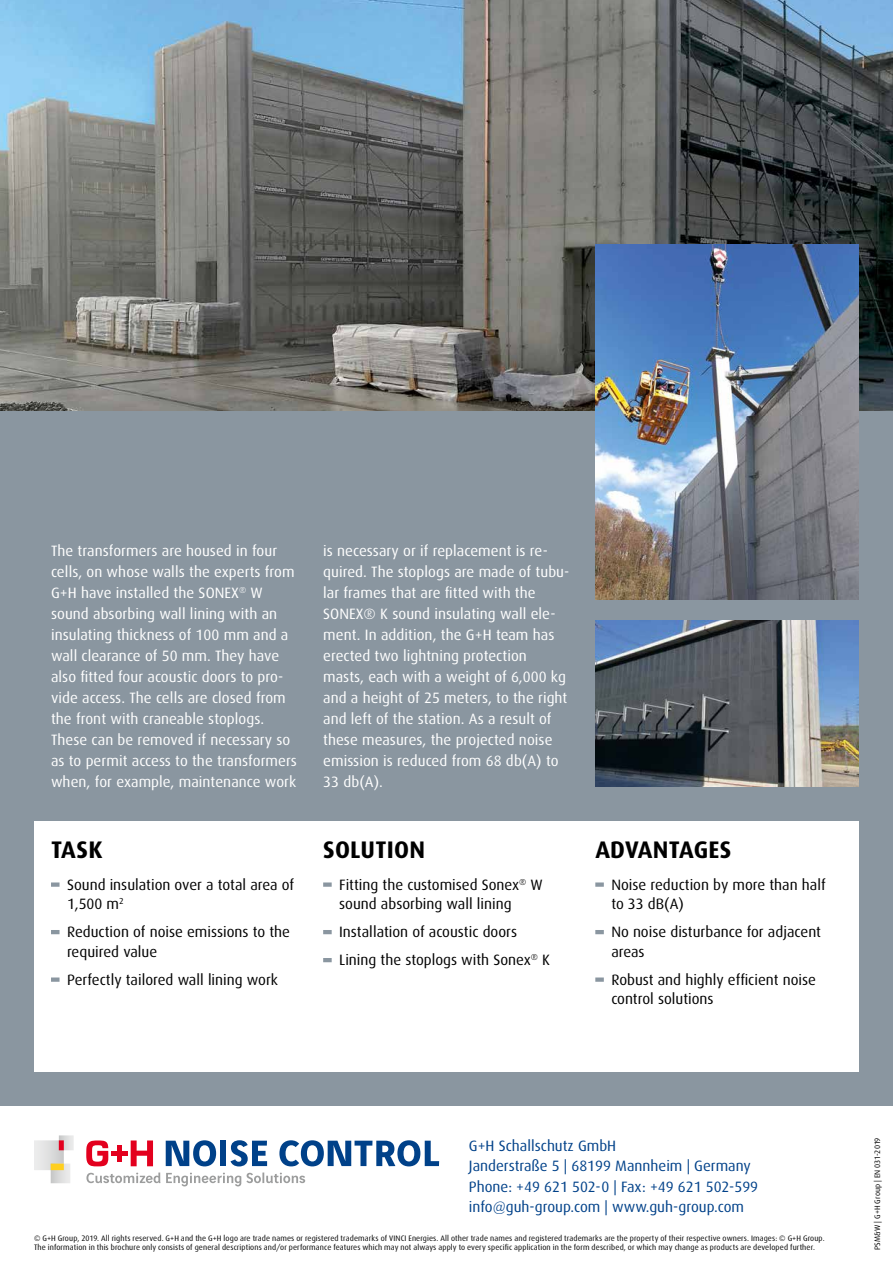
<style>
.page{position:relative;width:893px;height:1263px;background:#fff}
.page>*{position:absolute;margin:0;border:0;box-sizing:border-box;transform-origin:0 0}
.t1{font:700 24px "Dax";letter-spacing:.01em;color:#000}
.t2{font:15px/21px "Dax";letter-spacing:.005em;color:#fff}
.t3{font:15px/19.5px "Dax";color:#000}
.t4{font:15px/20.2px "Dax";color:#004189}
.t5{font:7.95px/9px "Dax";letter-spacing:.015em;color:#000}
</style>
<div class="page">
<div style="left:0;top:0;width:893px;height:1106px;background:#8a96a0"></div>
<img style="left:0;top:0;width:893px;height:410px">
<img style="left:595px;top:621px;width:264px;height:166px">
<div style="left:34px;top:821px;width:825px;height:250px;background:#fff"></div>
<img style="left:595px;top:244px;width:264px;height:356px">
<div style="left:51px;top:882px;width:9px;height:5px;background:#8a96a0"></div>
<svg style="left:51px;top:930px;width:9px;height:4px"></svg>
<div style="left:51px;top:977px;width:9px;height:5px;background:#8a96a0"></div>
<div style="left:323px;top:882px;width:9px;height:5px;background:#8a96a0"></div>
<svg style="left:323px;top:930px;width:9px;height:4px"></svg>
<svg style="left:323px;top:958px;width:9px;height:4px"></svg>
<div style="left:595px;top:882px;width:9px;height:5px;background:#8a96a0"></div>
<svg style="left:595px;top:930px;width:9px;height:4px"></svg>
<div style="left:595px;top:977px;width:9px;height:5px;background:#8a96a0"></div>
<svg style="left:131px;top:1140px;width:22px;height:26px"></svg>
<div style="left:117px;top:1145px;width:5px;height:17px;background:#e3001e"></div>
<div style="left:111px;top:1151px;width:17px;height:5px;background:#e3001e"></div>
<svg style="left:86px;top:1140px;width:22px;height:26px"></svg>
<svg style="left:34px;top:1135px;width:40px;height:48px"></svg>
<div style="left:51px;top:1163px;width:13px;height:7px;background:#ffcf1f"></div>
<svg style="left:86px;top:1172px;width:74px;height:11px"></svg>
<svg style="left:166px;top:1172px;width:139px;height:14px"></svg>
<svg style="left:166px;top:1140px;width:50px;height:26px"></svg>
<div style="left:220px;top:1141px;width:6px;height:25px;background:#004189"></div>
<svg style="left:231px;top:1140px;width:36px;height:26px"></svg>
<svg style="left:279px;top:1140px;width:160px;height:26px"></svg>
<p class="t2" style="left:51px;top:540px;width:248px">The transformers are housed in four cells, on whose walls the experts from G+H have installed the SONEX<sup>®</sup> W sound absorbing wall lining with an insulating thickness of 100 mm and a wall clearance of 50 mm. They have also fitted four acoustic doors to pro&shy;vide access. The cells are closed from the front with craneable stoplogs.<br>These can be removed if necessary so as to permit access to the transformers when, for example, maintenance work</p>
<p class="t2" style="left:323px;top:540px;width:248px">is necessary or if replacement is re&shy;quired. The stoplogs are made of tubu&shy;lar frames that are fitted with the SONEX® K sound insulating wall ele&shy;ment. In addition, the G+H team has erected two lightning protection masts, each with a weight of 6,000 kg and a height of 25 meters, to the right and left of the station. As a result of these measures, the projected noise emission is reduced from 68 db(A) to 33 db(A).</p>
<h1 class="t1" style="left:51px;top:836px;width:53px">TASK</h1>
<h1 class="t1" style="left:323px;top:836px;width:103px">SOLUTION</h1>
<h1 class="t1" style="left:595px;top:836px;width:138px">ADVANTAGES</h1>
<p class="t3" style="left:67px;top:875px;width:229px">Sound insulation over a total area of<br>1,500 m<sup>2</sup></p>
<p class="t3" style="left:67px;top:922px;width:224px">Reduction of noise emissions to the required value</p>
<p class="t3" style="left:67px;top:970px;width:213px">Perfectly tailored wall lining work</p>
<p class="t3" style="left:339px;top:875px;width:205px">Fitting the customised Sonex<sup>®</sup> W sound absorbing wall lining</p>
<p class="t3" style="left:339px;top:918px;width:212px;line-height:28px">Installation of acoustic doors<br>Lining the stoplogs with Sonex<sup>®</sup> K</p>
<p class="t3" style="left:611px;top:875px;width:216px">Noise reduction by more than half to 33 dB(A)</p>
<p class="t3" style="left:611px;top:922px;width:211px">No noise disturbance for adjacent areas</p>
<p class="t3" style="left:611px;top:970px;width:206px">Robust and highly efficient noise control solutions</p>
<p class="t4" style="left:469px;top:1136px;width:291px">G+H Schallschutz GmbH<br>Janderstraße 5 | 68199 Mannheim | Germany Phone: +49 621 502-0 | Fax: +49 621 502-599 info@guh-group.com | www.guh-group.com</p>
<p class="t5" style="left:34px;top:1234px;width:792px">© G+H Group, 2019. All rights reserved. G+H and the G+H logo are trade names or registered trademarks of VINCI Energies. All other trade names and registered trademarks are the property of their respective owners. Images: © G+H Group.<br>The information in this brochure only consists of general descriptions and/or performance features which may not always apply to every specific application in the form described, or which may change as products are developed further.</p>
<p class="t5" style="left:873px;top:1250px;width:114px;rotate:-90deg">PSM&amp;W | G+H Group | EN 031-2019</p>
</div>
